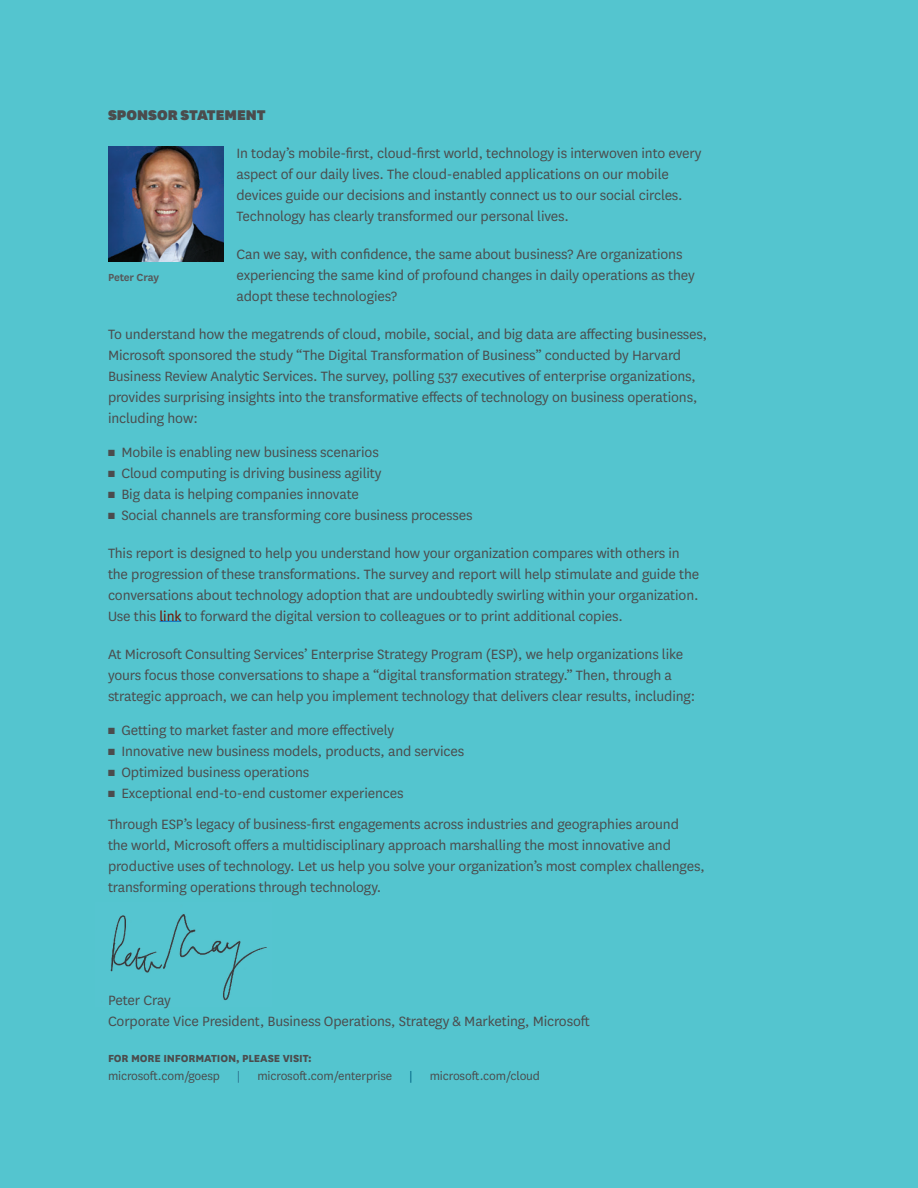
<style>
.page{position:relative;width:918px;height:1188px;background:#54c5cf}
.page>*{position:absolute;margin:0;border:0;box-sizing:border-box;transform-origin:0 0}
.d-hed{font:900 16.5px "National HBR";color:#4b4c4d}
.Sponsor_Letter{font:15.75px/21px "National HBR";letter-spacing:-.01em;color:#4b4c4d}
.Sponsor_Letter-2{font:13.5px "National HBR";letter-spacing:-.01em;color:#4b4c4d}
.Sponsor_Letter-3{font:13.5px "National HBR";color:#2e7390}
.Sponsor_Letter-4{font:13.5px "National HBR";color:#016584}
.Sponsor_Letter-5{font:800 12px "National HBR";letter-spacing:-.01em;color:#4b4c4d}
.opener_hed{font:600 12px "National HBR";letter-spacing:-.015em;color:#57585a}
.s1{color:#701100}
</style>
<div class="page">
<img style="left:108px;top:147px;width:115px;height:115px">
<img style="left:110px;top:914px;width:157px;height:87px">
<svg style="left:160px;top:621px;width:21px;height:1px"></svg>
<p class="d-hed" style="left:108px;top:104px;width:159px">SPONSOR STATEMENT</p>
<p class="Sponsor_Letter" style="left:237px;top:142px;width:467px">In today’s mobile-first, cloud-first world, technology is interwoven into every aspect of our daily lives. The cloud-enabled applications on our mobile devices guide our decisions and instantly connect us to our social circles.<br>Technology has clearly transformed our personal lives.</p>
<p class="Sponsor_Letter" style="left:237px;top:243px;width:460px">Can we say, with confidence, the same about business? Are organizations experiencing the same kind of profound changes in daily operations as they adopt these technologies?</p>
<p class="Sponsor_Letter" style="left:108px;top:323px;width:601px">To understand how the megatrends of cloud, mobile, social, and big data are affecting businesses, Microsoft sponsored the study “The Digital Transformation of Business” conducted by Harvard Business Review Analytic Services. The survey, polling 537 executives of enterprise organizations, provides surprising insights into the transformative effects of technology on business operations, including how:</p>
<p class="Sponsor_Letter" style="left:108px;top:441px;width:272px">■ Mobile is enabling new business scenarios</p>
<p class="Sponsor_Letter" style="left:108px;top:462px;width:275px">■ Cloud computing is driving business agility</p>
<p class="Sponsor_Letter" style="left:108px;top:483px;width:253px">■ Big data is helping companies innovate</p>
<p class="Sponsor_Letter" style="left:108px;top:504px;width:366px">■ Social channels are transforming core business processes</p>
<p class="Sponsor_Letter" style="left:108px;top:542px;width:593px">This report is designed to help you understand how your organization compares with others in the progression of these transformations. The survey and report will help stimulate and guide the conversations about technology adoption that are undoubtedly swirling within your organization.<br>Use this <span class="s1">link</span> to forward the digital version to colleagues or to print additional copies.</p>
<p class="Sponsor_Letter" style="left:108px;top:643px;width:589px">At Microsoft Consulting Services’ Enterprise Strategy Program (ESP), we help organizations like yours focus those conversations to shape a “digital transformation strategy.” Then, through a strategic approach, we can help you implement technology that delivers clear results, including:</p>
<p class="Sponsor_Letter" style="left:108px;top:719px;width:288px">■ Getting to market faster and more effectively</p>
<p class="Sponsor_Letter" style="left:108px;top:740px;width:358px">■ Innovative new business models, products, and services</p>
<p class="Sponsor_Letter" style="left:108px;top:761px;width:203px">■ Optimized business operations</p>
<p class="Sponsor_Letter" style="left:108px;top:782px;width:297px">■ Exceptional end-to-end customer experiences</p>
<p class="Sponsor_Letter" style="left:108px;top:813px;width:598px">Through ESP’s legacy of business-first engagements across industries and geographies around<br>the world, Microsoft offers a multidisciplinary approach marshalling the most innovative and productive uses of technology. Let us help you solve your organization’s most complex challenges, transforming operations through technology.</p>
<p class="opener_hed" style="left:108px;top:269px;width:53px">Peter Cray</p>
<p class="Sponsor_Letter" style="left:108px;top:989px;width:483px">Peter Cray<br>Corporate Vice President, Business Operations, Strategy &amp; Marketing, Microsoft</p>
<p class="Sponsor_Letter-5" style="left:108px;top:1050px;width:205px">FOR MORE INFORMATION, PLEASE VISIT:</p>
<p class="Sponsor_Letter-2" style="left:108px;top:1067px;width:113px">microsoft.com/goesp</p>
<p class="Sponsor_Letter-3" style="left:237px;top:1067px;width:5px">|</p>
<p class="Sponsor_Letter-2" style="left:257px;top:1067px;width:136px">microsoft.com/enterprise</p>
<p class="Sponsor_Letter-4" style="left:409px;top:1067px;width:5px">|</p>
<p class="Sponsor_Letter-2" style="left:430px;top:1067px;width:112px">microsoft.com/cloud</p>
</div>
